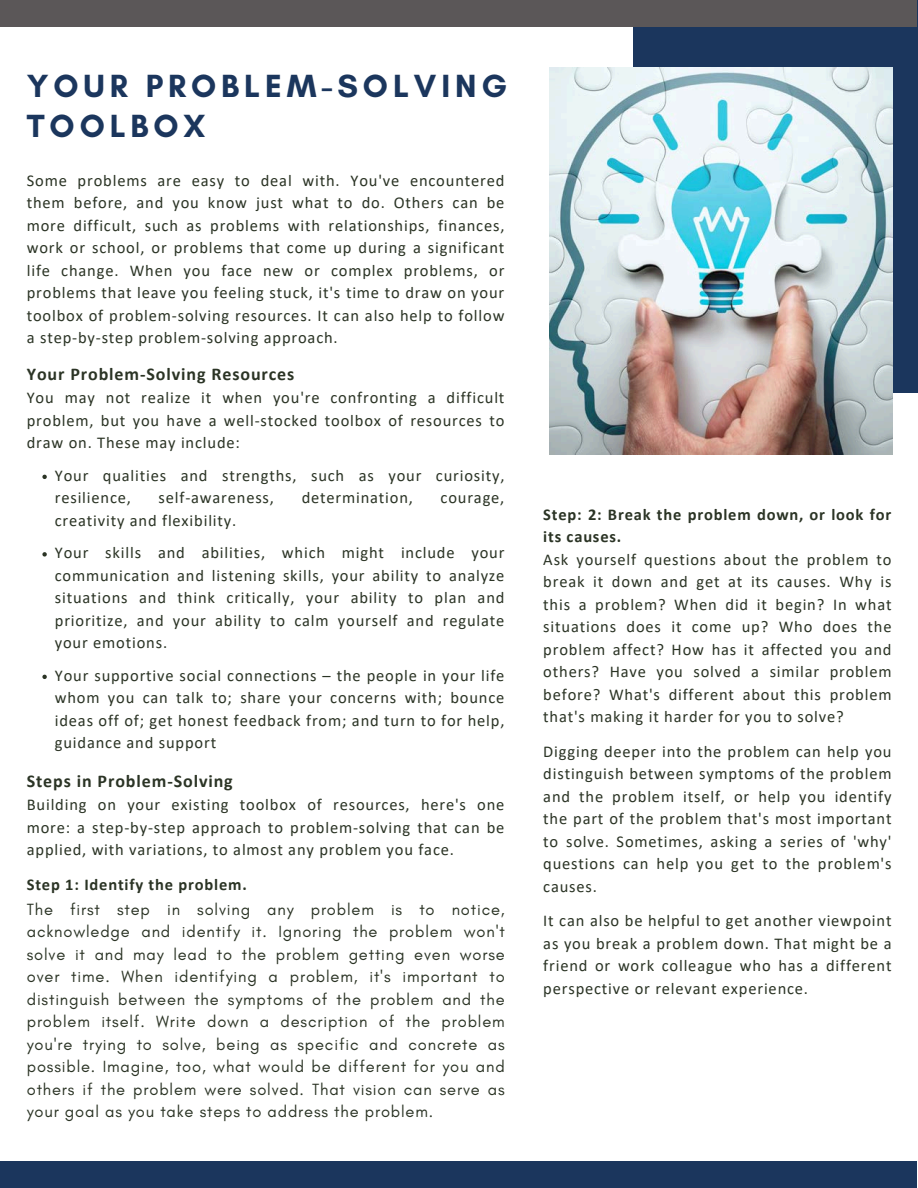
<style>
.page{position:relative;width:918px;height:1188px;background:#fff}
.page>*{position:absolute;margin:0;border:0;box-sizing:border-box;transform-origin:0 0}
.t1{font:700 32.7px/40.5px "Glacial Indifference";letter-spacing:.15em;color:#1b365d}
.t2{font:700 18px "Calibri";letter-spacing:.05em;color:#2b3425}
.t3{font:16.5px/22.5px "Calibri";letter-spacing:.05em;color:#2b3425;text-align:justify}
.t4{font:16.5px/22.5px "Glacial Indifference";letter-spacing:.05em;color:#2b3425;text-align:justify}
.t5{font:700 16.5px/22.5px "Calibri";letter-spacing:.05em;color:#2b3425}
</style>
<div class="page">
<div style="left:633px;top:0;width:285px;height:392px;background:#1b365d"></div>
<div style="left:0;top:0;width:917px;height:27px;background:#5b5758"></div>
<div style="left:0;top:1162px;width:916px;height:26px;background:#1b365d"></div>
<img style="left:550px;top:68px;width:343px;height:387px">
<svg style="left:42px;top:475px;width:5px;height:4px"></svg>
<svg style="left:42px;top:552px;width:5px;height:5px"></svg>
<svg style="left:42px;top:675px;width:5px;height:4px"></svg>
<p class="t1" style="left:27px;top:65px;width:482px">YOUR PROBLEM-SOLVING<br>TOOLBOX</p>
<p class="t3" style="left:27px;top:171px;width:479px">Some problems are easy to deal with. You've encountered them before, and you know just what to do. Others can be more difficult, such as problems with relationships, finances, work or school, or problems that come up during a significant life change. When you face new or complex problems, or problems that leave you feeling stuck, it's time to draw on your toolbox of problem-solving resources. It can also help to follow a step-by-step problem-solving approach.</p>
<p class="t2" style="left:27px;top:366px;width:269px">Your Problem-Solving Resources</p>
<p class="t3" style="left:27px;top:388px;width:479px">You may not realize it when you're confronting a difficult problem, but you have a well-stocked toolbox of resources to draw on. These may include:</p>
<p class="t3" style="left:55px;top:466px;width:451px">Your qualities and strengths, such as your curiosity, resilience,</p>
<p class="t3" style="left:159px;top:488px;width:117px">self-awareness,</p>
<p class="t3" style="left:302px;top:488px;width:113px">determination,</p>
<p class="t3" style="left:441px;top:488px;width:65px">courage,</p>
<p class="t3" style="left:55px;top:511px;width:183px">creativity and flexibility.</p>
<p class="t3" style="left:55px;top:543px;width:451px">Your skills and abilities, which might include your communication and listening skills, your ability to analyze situations and think critically, your ability to plan and prioritize, and your ability to calm yourself and regulate your emotions.</p>
<p class="t3" style="left:55px;top:666px;width:451px">Your supportive social connections – the people in your life whom you can talk to; share your concerns with; bounce ideas off of; get honest feedback from; and turn to for help, guidance and support</p>
<p class="t2" style="left:27px;top:773px;width:207px">Steps in Problem-Solving</p>
<p class="t3" style="left:27px;top:795px;width:479px">Building on your existing toolbox of resources, here's one more: a step-by-step approach to problem-solving that can be applied, with variations, to almost any problem you face.</p>
<p class="t5" style="left:27px;top:875px;width:222px">Step 1: Identify the problem.</p>
<p class="t4" style="left:27px;top:898px;width:479px">The first step in solving any problem is to notice, acknowledge and identify it. Ignoring the problem won't solve it and may lead to the problem getting even worse over time. When identifying a problem, it's important to distinguish between the symptoms of the problem and the problem itself. Write down a description of the problem you're trying to solve, being as specific and concrete as possible. Imagine, too, what would be different for you and others if the problem were solved. That vision can serve as your goal as you take steps to address the problem.</p>
<p class="t5" style="left:543px;top:505px;width:350px">Step: 2: Break the problem down, or look for its causes.</p>
<p class="t3" style="left:543px;top:550px;width:350px">Ask yourself questions about the problem to break it down and get at its causes. Why is this a problem? When did it begin? In what situations does it come up? Who does the problem affect? How has it affected you and others? Have you solved a similar problem before? What's different about this problem that's making it harder for you to solve?</p>
<h1 class="t3" style="left:543px;top:742px;width:350px">Digging deeper into the problem can help you distinguish between symptoms of the problem and the problem itself, or help you identify the part of the problem that's most important to solve. Sometimes, asking a series of 'why' questions can help you get to the problem's causes.</h1>
<p class="t3" style="left:543px;top:911px;width:350px">It can also be helpful to get another viewpoint as you break a problem down. That might be a friend or work colleague who has a different perspective or relevant experience.</p>
</div>
